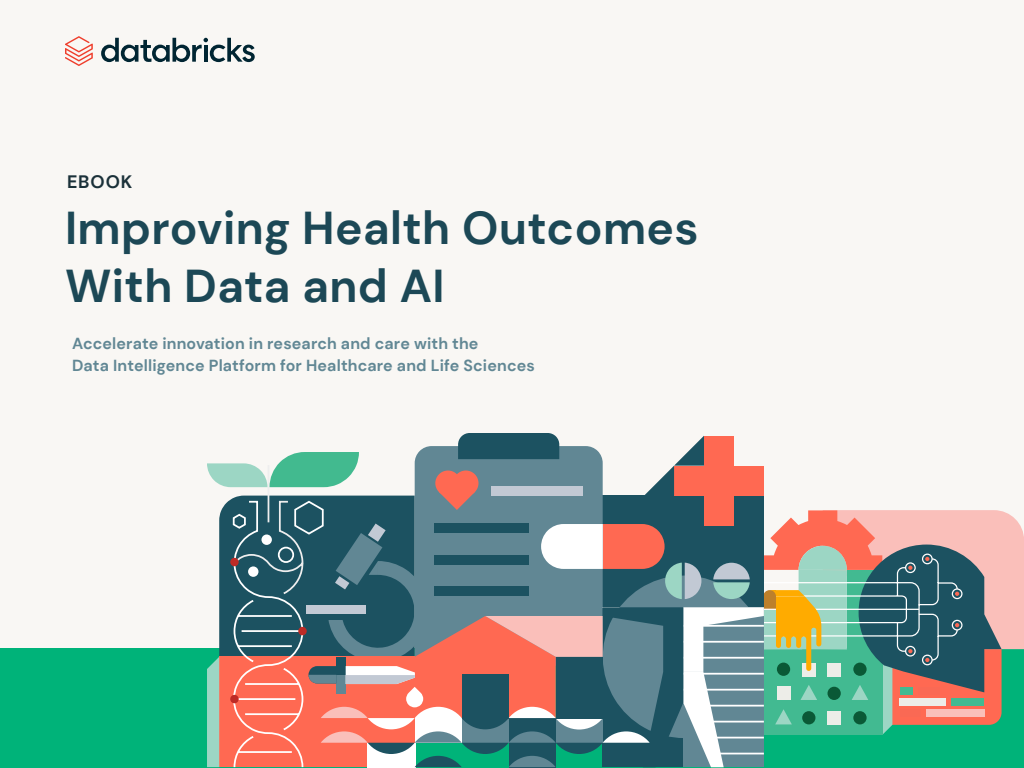
<style>
.page{position:relative;width:1024px;height:768px;background:#f9f7f4}
.page>*{position:absolute;margin:0;border:0;box-sizing:border-box;transform-origin:0 0}
.t1{font:700 46px/58px "DM Sans";letter-spacing:.01em;color:#1c4856}
.t2{font:700 18px "DM Sans";letter-spacing:.05em;color:#1b3139}
.t3{font:700 16px/22px "DM Sans";letter-spacing:.01em;color:#618794}
</style>
<div class="page">
<div style="left:0;top:648px;width:1024px;height:120px;background:#00b379"></div>
<svg style="left:207px;top:433px;width:817px;height:335px"></svg>
<svg style="left:101px;top:38px;width:154px;height:24px"></svg>
<svg style="left:65px;top:36px;width:28px;height:30px"></svg>
<p class="t2" style="left:67px;top:171px;width:67px">EBOOK</p>
<h1 class="t1" style="left:65px;top:199px;width:635px">Improving Health Outcomes<br>With Data and AI</h1>
<p class="t3" style="left:72px;top:332px;width:464px">Accelerate innovation in research and care with the<br>Data Intelligence Platform for Healthcare and Life Sciences</p>
</div>
